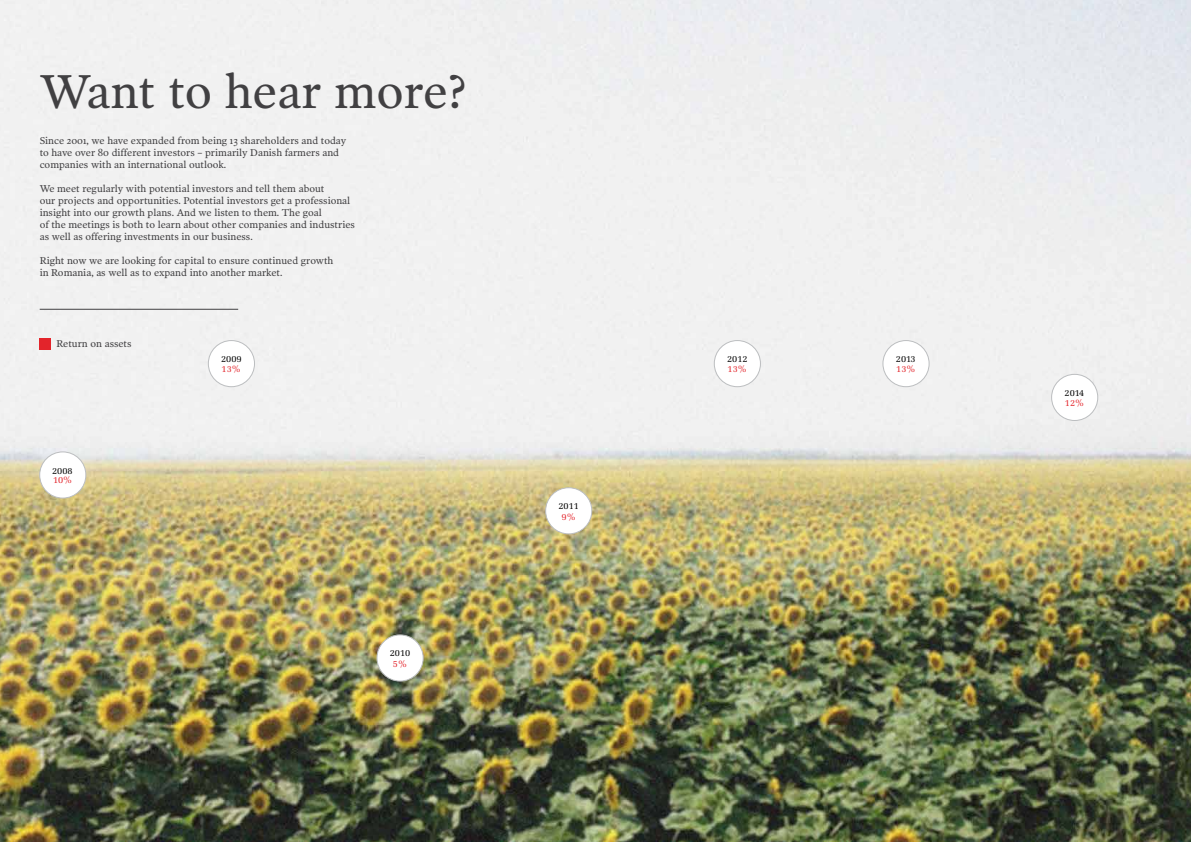
<style>
.page{position:relative;width:1191px;height:842px;background:#fff}
.page>*{position:absolute;margin:0;border:0;box-sizing:border-box;transform-origin:0 0}
.t1{font:48px "Poynter OS Text Two";color:#414042}
.t2{font:10px/12px "Poynter OS Text Two";color:#414042}
.t3{font:9.3px "Melior LT Std";color:#000}
.t4{font:9.3px "Melior LT Std";color:#e3242b}
</style>
<div class="page">
<img style="left:0;top:0;width:1191px;height:842px">
<div style="left:377px;top:635px;width:46px;height:46px;background:#fff;border-radius:50%"></div>
<div style="left:376px;top:634px;width:48px;height:47px;border:1px solid #bcbec0;border-radius:50%"></div>
<div style="left:545px;top:488px;width:47px;height:46px;background:#fff;border-radius:50%"></div>
<div style="left:545px;top:487px;width:47px;height:47px;border:1px solid #bcbec0;border-radius:50%"></div>
<div style="left:40px;top:452px;width:46px;height:46px;background:#fff;border-radius:50%"></div>
<div style="left:39px;top:451px;width:47px;height:48px;border:1px solid #bcbec0;border-radius:50%"></div>
<div style="left:714px;top:341px;width:46px;height:46px;background:#fff;border-radius:50%"></div>
<div style="left:714px;top:340px;width:47px;height:47px;border:1px solid #bcbec0;border-radius:50%"></div>
<div style="left:1051px;top:374px;width:46px;height:46px;background:#fff;border-radius:50%"></div>
<div style="left:1051px;top:374px;width:47px;height:47px;border:1px solid #bcbec0;border-radius:50%"></div>
<div style="left:883px;top:341px;width:46px;height:46px;background:#fff;border-radius:50%"></div>
<div style="left:882px;top:340px;width:47px;height:47px;border:1px solid #bcbec0;border-radius:50%"></div>
<div style="left:40px;top:338px;width:11px;height:11px;background:#e3242b"></div>
<hr style="left:40px;top:309px;width:198px;height:1px;background:#414042">
<div style="left:208px;top:341px;width:46px;height:46px;background:#fff;border-radius:50%"></div>
<div style="left:208px;top:340px;width:47px;height:47px;border:1px solid #bcbec0;border-radius:50%"></div>
<h1 class="t1" style="left:40px;top:62px;width:428px">Want to hear more?</h1>
<p class="t2" style="left:40px;top:135px;width:308px">Since 2001, we have expanded from being 13 shareholders and today to have over 80 different investors – primarily Danish farmers and companies with an international outlook.</p>
<p class="t2" style="left:40px;top:183px;width:317px">We meet regularly with potential investors and tell them about<br>our projects and opportunities. Potential investors get a professional insight into our growth plans. And we listen to them. The goal<br>of the meetings is both to learn about other companies and industries as well as offering investments in our business.</p>
<p class="t2" style="left:40px;top:255px;width:295px">Right now we are looking for capital to ensure continued growth in Romania, as well as to expand into another market.</p>
<p class="t2" style="left:56px;top:338px;width:77px">Return on assets</p>
<p class="t3" style="left:52px;top:465px;width:22px">2008</p>
<p class="t4" style="left:53px;top:475px;width:21px">10%</p>
<p class="t3" style="left:221px;top:354px;width:22px">2009</p>
<p class="t4" style="left:222px;top:363px;width:21px">13%</p>
<p class="t3" style="left:390px;top:647px;width:22px">2010</p>
<p class="t4" style="left:393px;top:658px;width:16px">5%</p>
<p class="t3" style="left:558px;top:500px;width:22px">2011</p>
<p class="t4" style="left:561px;top:511px;width:16px">9%</p>
<p class="t3" style="left:727px;top:354px;width:22px">2012</p>
<p class="t4" style="left:727px;top:363px;width:21px">13%</p>
<p class="t3" style="left:896px;top:354px;width:21px">2013</p>
<p class="t4" style="left:896px;top:363px;width:21px">13%</p>
<p class="t3" style="left:1064px;top:387px;width:21px">2014</p>
<p class="t4" style="left:1065px;top:397px;width:21px">12%</p>
</div>
